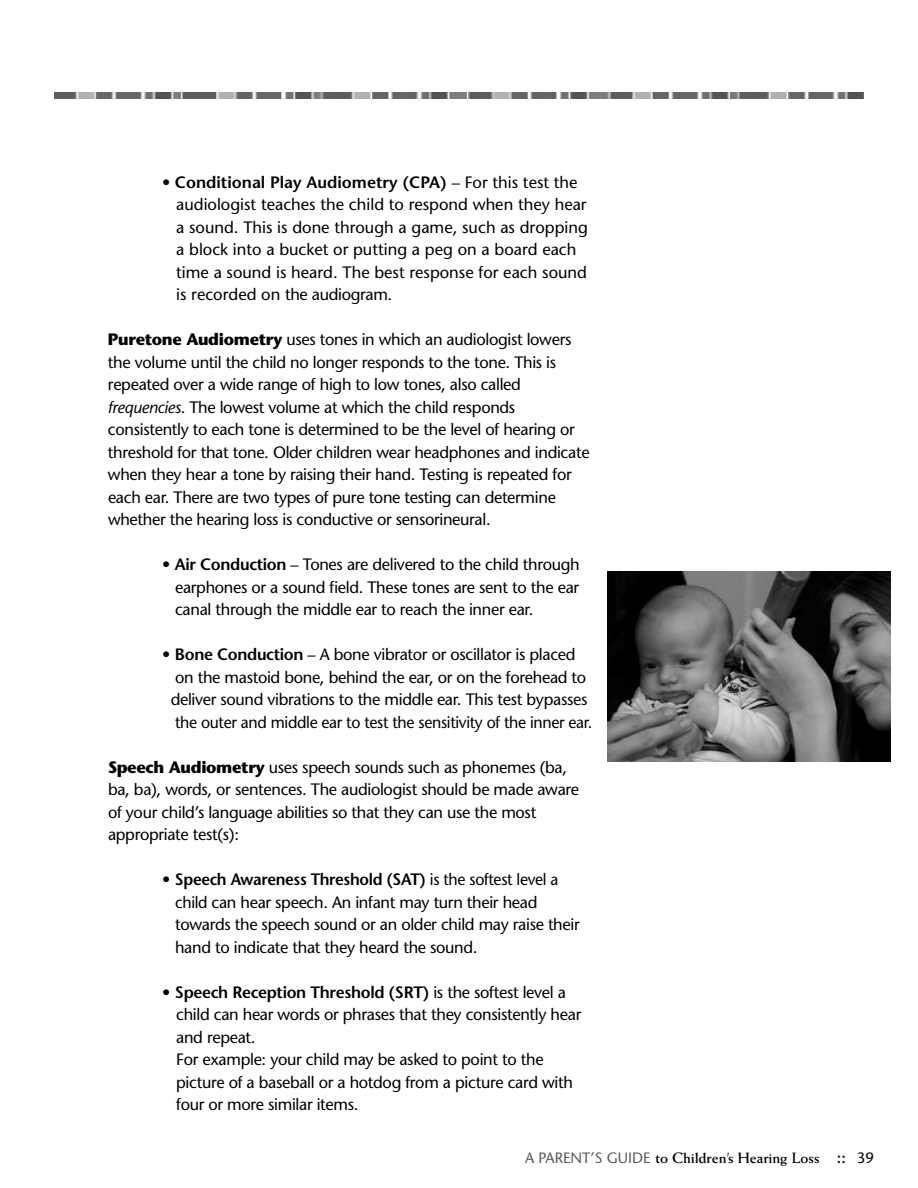
<style>
.page{position:relative;width:918px;height:1188px;background:#fff}
.page>*{position:absolute;margin:0;border:0;box-sizing:border-box;transform-origin:0 0}
.t1{font:16.5px/22.5px "Stone Sans";letter-spacing:-.02em;color:#000}
.t2{font:16.5px/22.5px "Stone Sans";color:#000}
.t3{font:16.5px/22.5px "Stone Sans";letter-spacing:-.02em;color:#000;scale:.96 1}
.t4{font:700 15px "Weiss";color:#000}
.s1{font-weight:600}
.s2{font-weight:700}
.s3{font-style:italic}
.s4{font-family:"Stone Sans";font-weight:400;color:#5e5e5f}
.s5{font-family:"Stone Serif";font-weight:600}
.s6{font-family:"Stone Sans";font-weight:400}
</style>
<div class="page">
<img style="left:54px;top:92px;width:810px;height:6px">
<img style="left:608px;top:572px;width:283px;height:189px">
<p class="t2" style="left:176px;top:171px;width:413px;text-indent:-14px"><span class="s1">• Conditional Play Audiometry (CPA)</span> – For this test the audiologist teaches the child to respond when they hear a sound. This is done through a game, such as dropping a block into a bucket or putting a peg on a board each time a sound is heard. The best response for each sound is recorded on the audiogram.</p>
<p class="t1" style="left:108px;top:328px;width:483px"><span class="s2">Puretone Audiometry</span> uses tones in which an audiologist lowers the volume until the child no longer responds to the tone. This is repeated over a wide range of high to low tones, also called <span class="s3">frequencies</span>. The lowest volume at which the child responds consistently to each tone is determined to be the level of hearing or threshold for that tone. Older children wear headphones and indicate when they hear a tone by raising their hand. Testing is repeated for each ear. There are two types of pure tone testing can determine whether the hearing loss is conductive or sensorineural.</p>
<p class="t1" style="left:175px;top:553px;width:406px;text-align:justify;text-indent:-13px"><span class="s1">• Air Conduction</span> – Tones are delivered to the child through earphones or a sound field. These tones are sent to the ear canal through the middle ear to reach the inner ear.</p>
<p class="t1" style="left:171px;top:643px;width:423px;text-indent:-9px"><span class="s1">• Bone Conduction</span> – A bone vibrator or oscillator is placed on the mastoid bone, behind the ear, or on the forehead to deliver sound vibrations to the middle ear. This test bypasses the outer and middle ear to test the sensitivity of the inner ear.</p>
<p class="t1" style="left:108px;top:756px;width:473px"><span class="s2">Speech Audiometry</span> uses speech sounds such as phonemes (ba, ba, ba), words, or sentences. The audiologist should be made aware of your child’s language abilities so that they can use the most appropriate test(s):</p>
<p class="t3" style="left:175px;top:868px;width:423px;text-indent:-13px"><span class="s1">• Speech Awareness Threshold (SAT)</span> is the softest level a child can hear speech. An infant may turn their head towards the speech sound or an older child may raise their hand to indicate that they heard the sound.</p>
<p class="t1" style="left:176px;top:981px;width:407px;text-indent:-14px"><span class="s1">• Speech Reception Threshold (SRT)</span> is the softest level a child can hear words or phrases that they consistently hear and repeat.<br>For example: your child may be asked to point to the picture of a baseball or a hotdog from a picture card with four or more similar items.</p>
<p class="t4" style="left:525px;top:1149px;width:351px"><span class="s4">A Pare nt’s Gui de</span> to Children’s Hearing Loss <span class="s5">::</span> <span class="s6">39</span></p>
</div>
